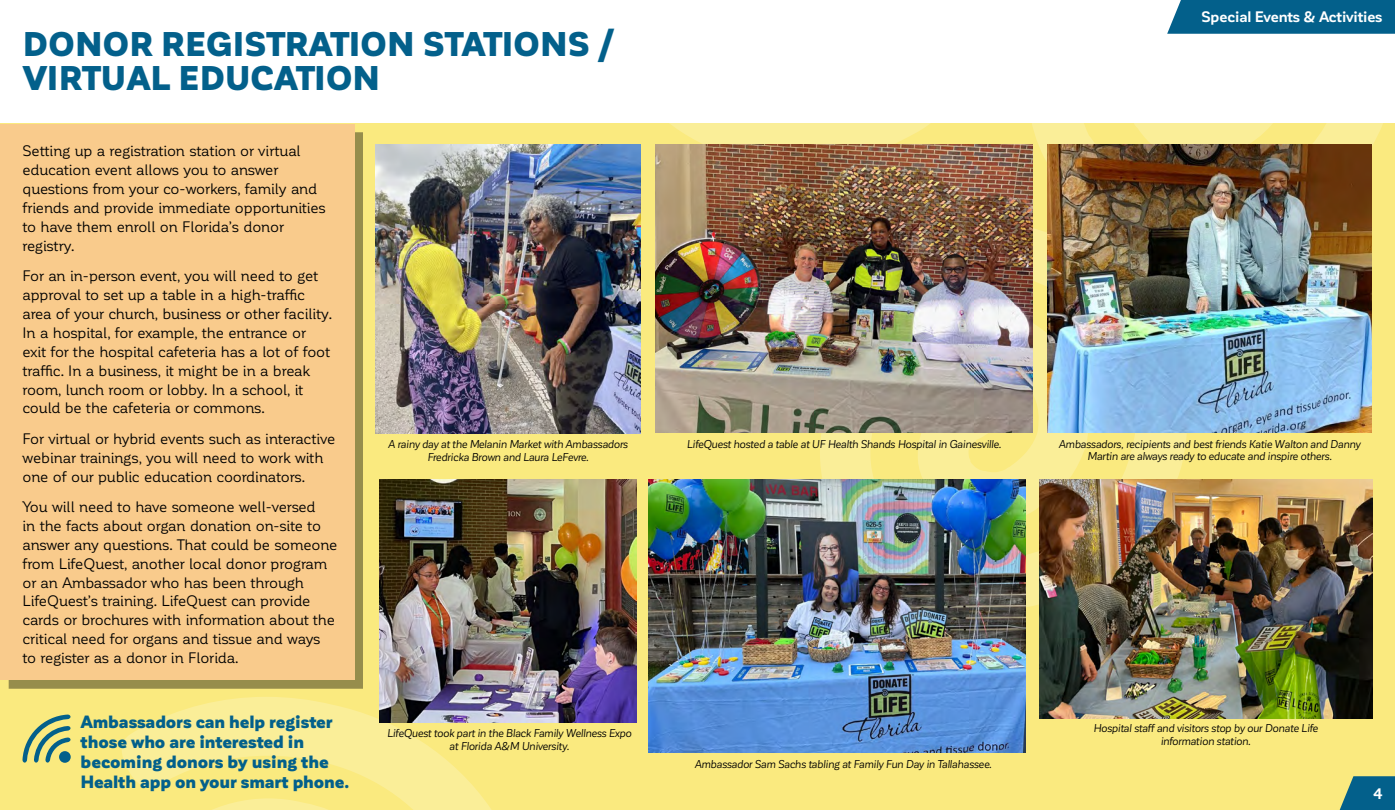
<style>
.page{position:relative;width:1395px;height:810px;background:#fff}
.page>*{position:absolute;margin:0;border:0;box-sizing:border-box;transform-origin:0 0}
.t1{font:900 33.75px/33.8px "Corporative Sans";letter-spacing:.005em;color:#03608b}
.t2{font:900 17.5px/20px "Corporative Sans";letter-spacing:-.01em;color:#03608b}
.t3{font:15px/19px "Corporative Soft";letter-spacing:-.02em;color:#000}
.t4{font:700 15px "Corporative Sans";letter-spacing:-.01em;color:#fff}
.t5{font:italic 11.25px/12.5px "Corporative Sans";letter-spacing:-.01em;color:#000;text-align:center}
</style>
<div class="page">
<div style="left:0;top:124px;width:1395px;height:686px;background:#faea7f"></div>
<svg style="left:122px;top:697px;width:407px;height:113px;fill:#faee98"></svg>
<svg style="left:671px;top:124px;width:258px;height:20px;background:#faed95"></svg>
<svg style="left:1032px;top:124px;width:351px;height:94px;fill:#faee98"></svg>
<svg style="left:820px;top:218px;width:367px;height:389px;fill:#faee98"></svg>
<img style="left:375px;top:144px;width:266px;height:289px">
<img style="left:655px;top:144px;width:378px;height:289px">
<div style="left:9px;top:132px;width:354px;height:557px;background:#000;opacity:.4"></div>
<div style="left:0;top:124px;width:354px;height:555px;background:#f9cb8c"></div>
<div style="left:1167px;top:0;width:228px;height:34px;background:#03608b"></div>
<svg style="left:22px;top:714px;width:49px;height:49px"></svg>
<svg style="left:1340px;top:776px;width:55px;height:34px;background:#227189"></svg>
<img style="left:380px;top:479px;width:257px;height:243px">
<img style="left:649px;top:479px;width:377px;height:273px">
<img style="left:1048px;top:144px;width:324px;height:289px">
<img style="left:1039px;top:479px;width:334px;height:239px">
<h1 class="t1" style="left:23px;top:28px;width:593px">DONOR REGISTRATION STATIONS /<br>VIRTUAL EDUCATION</h1>
<p class="t3" style="left:22px;top:141px;width:305px">Setting up a registration station or virtual education event allows you to answer questions from your co-workers, family and friends and provide immediate opportunities to have them enroll on Florida’s donor registry.</p>
<p class="t3" style="left:22px;top:266px;width:311px">For an in-person event, you will need to get approval to set up a table in a high-traffic area of your church, business or other facility.<br>In a hospital, for example, the entrance or exit for the hospital cafeteria has a lot of foot traffic. In a business, it might be in a break room, lunch room or lobby. In a school, it could be the cafeteria or commons.</p>
<p class="t3" style="left:22px;top:429px;width:315px">For virtual or hybrid events such as interactive webinar trainings, you will need to work with one of our public education coordinators.</p>
<p class="t3" style="left:22px;top:497px;width:317px">You will need to have someone well-versed<br>in the facts about organ donation on-site to answer any questions. That could be someone from LifeQuest, another local donor program or an Ambassador who has been through LifeQuest’s training. LifeQuest can provide cards or brochures with information about the critical need for organs and tissue and ways to register as a donor in Florida.</p>
<p class="t2" style="left:81px;top:712px;width:270px">Ambassadors can help register those who are interested in becoming donors by using the<br>Health app on your smart phone.</p>
<p class="t5" style="left:388px;top:438px;width:241px">A rainy day at the Melanin Market with Ambassadors<br>Fredricka Brown and Laura LeFevre.</p>
<p class="t5" style="left:687px;top:438px;width:316px">LifeQuest hosted a table at UF Health Shands Hospital in Gainesville.</p>
<p class="t5" style="left:387px;top:727px;width:246px">LifeQuest took part in the Black Family Wellness Expo at Florida A&amp;M University.</p>
<p class="t5" style="left:695px;top:758px;width:298px">Ambassador Sam Sachs tabling at Family Fun Day in Tallahassee.</p>
<p class="t4" style="left:1202px;top:9px;width:182px">Special Events &amp; Activities</p>
<p class="t5" style="left:1059px;top:437px;width:303px">Ambassadors, recipients and best friends Katie Walton and Danny<br>Martin are always ready to educate and inspire others.</p>
<p class="t5" style="left:1093px;top:722px;width:226px">Hospital staff and visitors stop by our Donate Life information station.</p>
<p class="t4" style="left:1374px;top:785px;width:10px">4</p>
</div>
